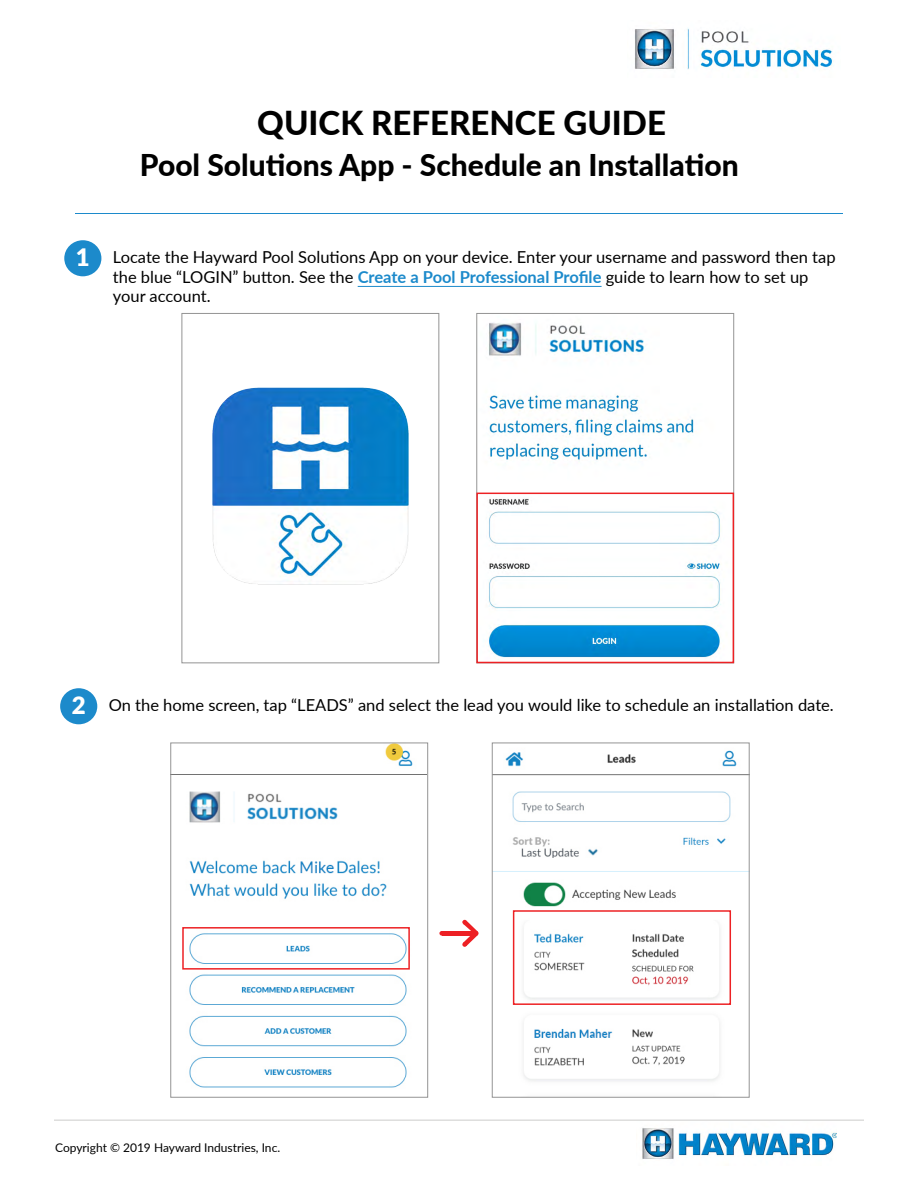
<style>
.page{position:relative;width:918px;height:1188px;background:#fff}
.page>*{position:absolute;margin:0;border:0;box-sizing:border-box;transform-origin:0 0}
.t1{font:800 33px "Lato";color:#000}
.t2{font:800 30px "Lato";color:#000}
.t3{font:16.5px/19.8px "Lato";color:#000}
.t4{font:12px "Lato";color:#000}
.s1{font-weight:900;font-size:24px;color:#fff}
.s2{font-weight:700;color:#1c8acb}
</style>
<div class="page">
<img style="left:635px;top:28px;width:198px;height:41px">
<img style="left:642px;top:1128px;width:194px;height:31px">
<hr style="left:54px;top:1120px;width:810px;height:1px;background:#cdcccb">
<div style="left:64px;top:240px;width:37px;height:36px;background:#1c8acb;border-radius:50%"></div>
<hr style="left:358px;top:286px;width:244px;height:1px;background:#1c8acb">
<div style="left:60px;top:688px;width:37px;height:36px;background:#1c8acb;border-radius:50%"></div>
<img style="left:172px;top:745px;width:254px;height:343px">
<div style="left:170px;top:743px;width:258px;height:355px;border:1px solid #949494"></div>
<img style="left:478px;top:322px;width:254px;height:336px">
<img style="left:212px;top:387px;width:197px;height:198px">
<div style="left:182px;top:313px;width:257px;height:350px;border:1px solid #949494"></div>
<div style="left:476px;top:493px;width:258px;height:170px;border:2px solid #ed2124"></div>
<div style="left:182px;top:927px;width:228px;height:43px;border:2px solid #ed2124"></div>
<img style="left:494px;top:750px;width:254px;height:331px">
<div style="left:492px;top:743px;width:258px;height:355px;border:1px solid #949494"></div>
<svg style="left:439px;top:931px;width:3px;height:5px"></svg>
<svg style="left:462px;top:920px;width:17px;height:27px"></svg>
<div style="left:442px;top:931px;width:31px;height:5px;background:#ed2024"></div>
<div style="left:513px;top:910px;width:218px;height:95px;border:2px solid #ed2124"></div>
<hr style="left:75px;top:213px;width:768px;height:1px;background:#1c8acb">
<h1 class="t1" style="left:257px;top:99px;width:410px">QUICK REFERENCE GUIDE</h1>
<h2 class="t2" style="left:140px;top:143px;width:600px">Pool Solutions App - Schedule an Installation</h2>
<p class="t3" style="left:113px;top:246px;width:724px;text-indent:-37px"><span class="s1">1</span> Locate the Hayward Pool Solutions App on your device. Enter your username and password then tap the blue “LOGIN” button. See the <span class="s2">Create a Pool Professional Profile</span> guide to learn how to set up your account.</p>
<p class="t3" style="left:72px;top:694px;width:764px"><span class="s1">2</span> On the home screen, tap “LEADS” and select the lead you would like to schedule an installation date.</p>
<p class="t4" style="left:55px;top:1139px;width:227px">Copyright © 2019 Hayward Industries, Inc.</p>
</div>
